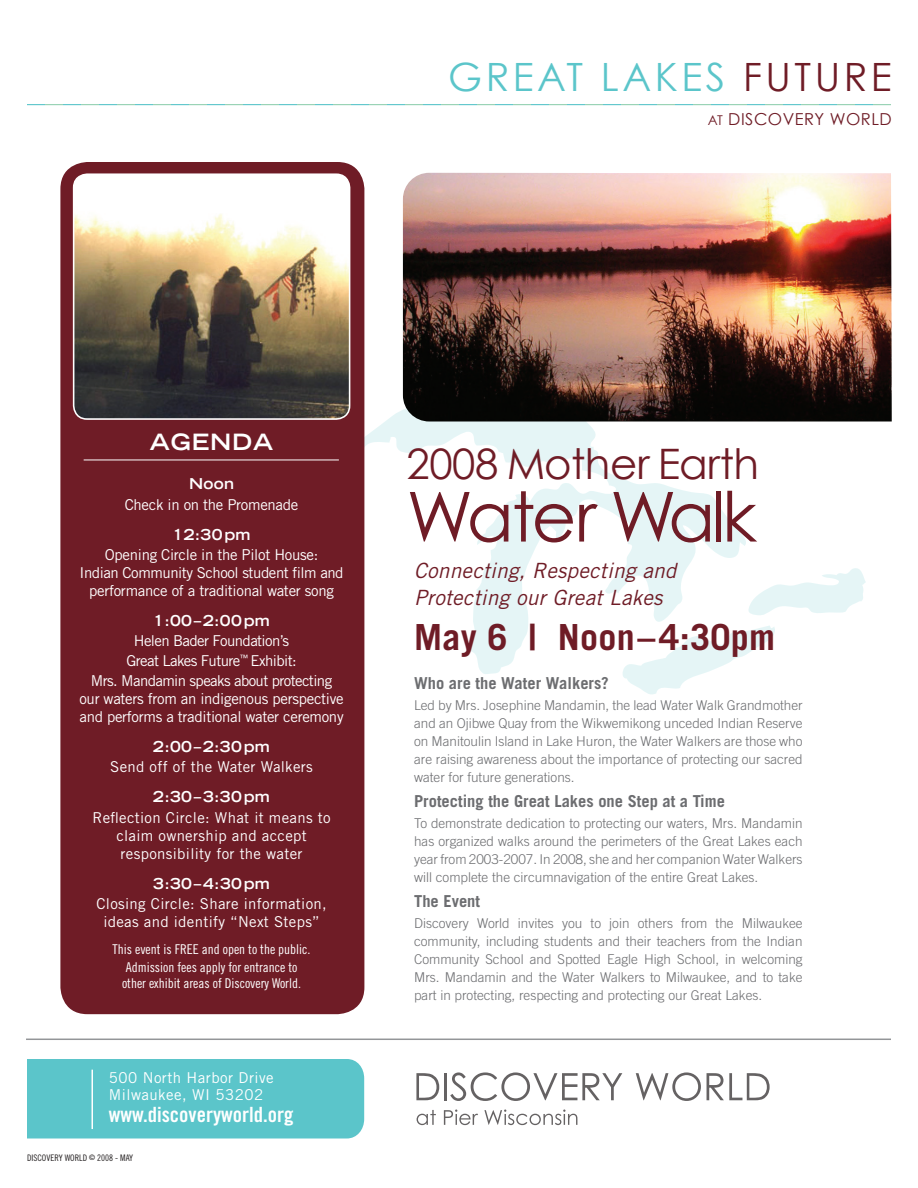
<style>
.page{position:relative;width:918px;height:1188px;background:#fff}
.page>*{position:absolute;margin:0;border:0;box-sizing:border-box;transform-origin:0 0}
.t1{font:69px "Century Gothic";letter-spacing:-.05em;color:#6f1c26}
.t2{font:42px "Century Gothic";letter-spacing:-.01em;color:#6f1c26}
.t3{font:39px "Century Gothic";letter-spacing:.09em;color:#5bc5ca}
.t4{font:700 36px "Trade Gothic LT Std";letter-spacing:.01em;color:#6f1c26}
.t5{font:700 expanded 22.5px "Trade Gothic LT Std";letter-spacing:.04em;color:#fff}
.t6{font:italic 21px/27px "Trade Gothic LT Std";letter-spacing:.01em;color:#6f1c26}
.t7{font:21px "Trade Gothic LT Std Bd Cn 20";color:#fff}
.t8{font:700 16.5px "Trade Gothic LT Std";color:#6c6d70}
.t9{font:16.5px "Century Gothic";letter-spacing:.03em;color:#6f1c26}
.t10{font:15px/18px "Trade Gothic LT Std";letter-spacing:-.02em;color:#fff;text-align:center}
.t11{font:15px/18px "Trade Gothic LT Std";letter-spacing:.02em;color:#fff;text-align:center}
.t12{font:15px/20.1px "Trade Gothic LT Std";letter-spacing:-.04em;color:#fff;text-align:center}
.t13{font:700 expanded 15px "Trade Gothic LT Std";letter-spacing:.02em;color:#fff}
.t14{font:15px/16.5px "Trade Gothic LT Std";letter-spacing:.03em;color:#fff}
.t15{font:300 13.5px/18px "Trade Gothic LT Std";color:#6c6d70;text-align:justify}
.t16{font:13.5px/18.8px "Trade Gothic LT Std Cn 18";color:#fff;text-align:center}
.t17{font:9px "Trade Gothic LT Std Cn 18";color:#231f20}
.s1{color:#6f1c26}
.s2{font-size:13.5px}
.s3{font-size:7.5px}
</style>
<div class="page">
<svg style="left:751px;top:568px;width:115px;height:47px"></svg>
<svg style="left:623px;top:625px;width:152px;height:70px"></svg>
<svg style="left:364px;top:356px;width:387px;height:319px"></svg>
<div style="left:27px;top:1059px;width:337px;height:79px;background:#5bc5ca"></div>
<hr style="left:92px;top:1070px;width:1px;height:59px;background:#fff">
<svg style="left:416px;top:1073px;width:23px;height:27px"></svg>
<hr style="left:444px;top:1073px;width:3px;height:27px;background:#231f20">
<svg style="left:450px;top:1072px;width:172px;height:29px"></svg>
<svg style="left:636px;top:1072px;width:65px;height:29px"></svg>
<svg style="left:707px;top:1073px;width:63px;height:27px"></svg>
<svg style="left:417px;top:1110px;width:19px;height:15px"></svg>
<svg style="left:444px;top:1109px;width:34px;height:16px"></svg>
<svg style="left:484px;top:1109px;width:93px;height:16px"></svg>
<div style="left:60px;top:162px;width:304px;height:852px;background:#6f1c26;border-radius:27px"></div>
<img style="left:75px;top:175px;width:275px;height:243px">
<div style="left:73px;top:173px;width:277px;height:247px;border:2px solid #fff;border-radius:14px"></div>
<hr style="left:26px;top:1039px;width:865px;height:1px;background:#939598">
<svg style="left:27px;top:104px;width:864px;height:1px"></svg>
<img style="left:403px;top:173px;width:489px;height:249px">
<hr style="left:84px;top:460px;width:255px;height:1px;background:#fff">
<h3 class="t3" style="left:448px;top:53px;width:445px">GREAT LAKES <span class="s1">FUTURE</span></h3>
<p class="t9" style="left:708px;top:108px;width:185px"><span class="s2">AT</span> DISCOVERY WORLD</p>
<h3 class="t5" style="left:150px;top:428px;width:124px">Agenda</h3>
<p class="t13" style="left:189px;top:474px;width:47px">Noon</p>
<p class="t10" style="left:125px;top:495px;width:175px">Check in on the Promenade</p>
<p class="t13" style="left:173px;top:524px;width:79px">12:30pm</p>
<p class="t10" style="left:79px;top:545px;width:266px">Opening Circle in the Pilot House:<br>Indian Community School student film and performance of a traditional water song</p>
<p class="t13" style="left:153px;top:611px;width:118px">1:00–2:00pm</p>
<p class="t12" style="left:91px;top:630px;width:243px">Helen Bader Foundation’s<br>Great Lakes Future<sup>™</sup> Exhibit:<br>Mrs. Mandamin speaks about protecting</p>
<p class="t10" style="left:79px;top:690px;width:266px;text-align:left">our waters from an indigenous perspective and performs a traditional water ceremony</p>
<p class="t13" style="left:153px;top:737px;width:118px">2:00–2:30pm</p>
<p class="t11" style="left:110px;top:758px;width:204px">Send off of the Water Walkers</p>
<p class="t13" style="left:153px;top:787px;width:118px">2:30–3:30pm</p>
<p class="t11" style="left:92px;top:808px;width:240px">Reflection Circle: What it means to claim ownership and accept responsibility for the water</p>
<p class="t13" style="left:153px;top:873px;width:118px">3:30–4:30pm</p>
<p class="t11" style="left:96px;top:894px;width:232px">Closing Circle: Share information, ideas and identify “Next Steps”</p>
<p class="t16" style="left:113px;top:939px;width:199px">This event is FREE and open to the public.<br>Admission fees apply for entrance to</p>
<p class="t16" style="left:122px;top:974px;width:180px">other exhibit areas of Discovery World.</p>
<p class="t14" style="left:109px;top:1070px;width:166px">500 North Harbor Drive<br>Milwaukee, WI 53202</p>
<h3 class="t7" style="left:109px;top:1102px;width:186px">www.discoveryworld.org</h3>
<p class="t17" style="left:27px;top:1152px;width:108px">DISCOVERY WORLD <span class="s3">©</span> 2008 - MAY</p>
<h2 class="t2" style="left:407px;top:438px;width:354px">2008 Mother Earth</h2>
<h1 class="t1" style="left:407px;top:475px;width:352px">Water Walk</h1>
<h3 class="t6" style="left:414px;top:557px;width:264px">Connecting, Respecting and<br>Protecting our Great Lakes</h3>
<h3 class="t4" style="left:414px;top:615px;width:363px">May 6 | Noon–4:30pm</h3>
<p class="t8" style="left:414px;top:673px;width:196px">Who are the Water Walkers?</p>
<p class="t15" style="left:414px;top:696px;width:390px">Led by Mrs. Josephine Mandamin, the lead Water Walk Grandmother and an Ojibwe Quay from the Wikwemikong unceded Indian Reserve on Manitoulin Island in Lake Huron, the Water Walkers are those who are raising awareness about the importance of protecting our sacred water for future generations.</p>
<p class="t8" style="left:414px;top:791px;width:312px">Protecting the Great Lakes one Step at a Time</p>
<p class="t15" style="left:414px;top:814px;width:390px">To demonstrate dedication to protecting our waters, Mrs. Mandamin has organized walks around the perimeters of the Great Lakes each year from 2003-2007. In 2008, she and her companion Water Walkers will complete the circumnavigation of the entire Great Lakes.</p>
<p class="t8" style="left:414px;top:891px;width:67px">The Event</p>
<p class="t15" style="left:414px;top:914px;width:390px">Discovery World invites you to join others from the Milwaukee community, including students and their teachers from the Indian Community School and Spotted Eagle High School, in welcoming Mrs. Mandamin and the Water Walkers to Milwaukee, and to take part in protecting, respecting and protecting our Great Lakes.</p>
</div>
